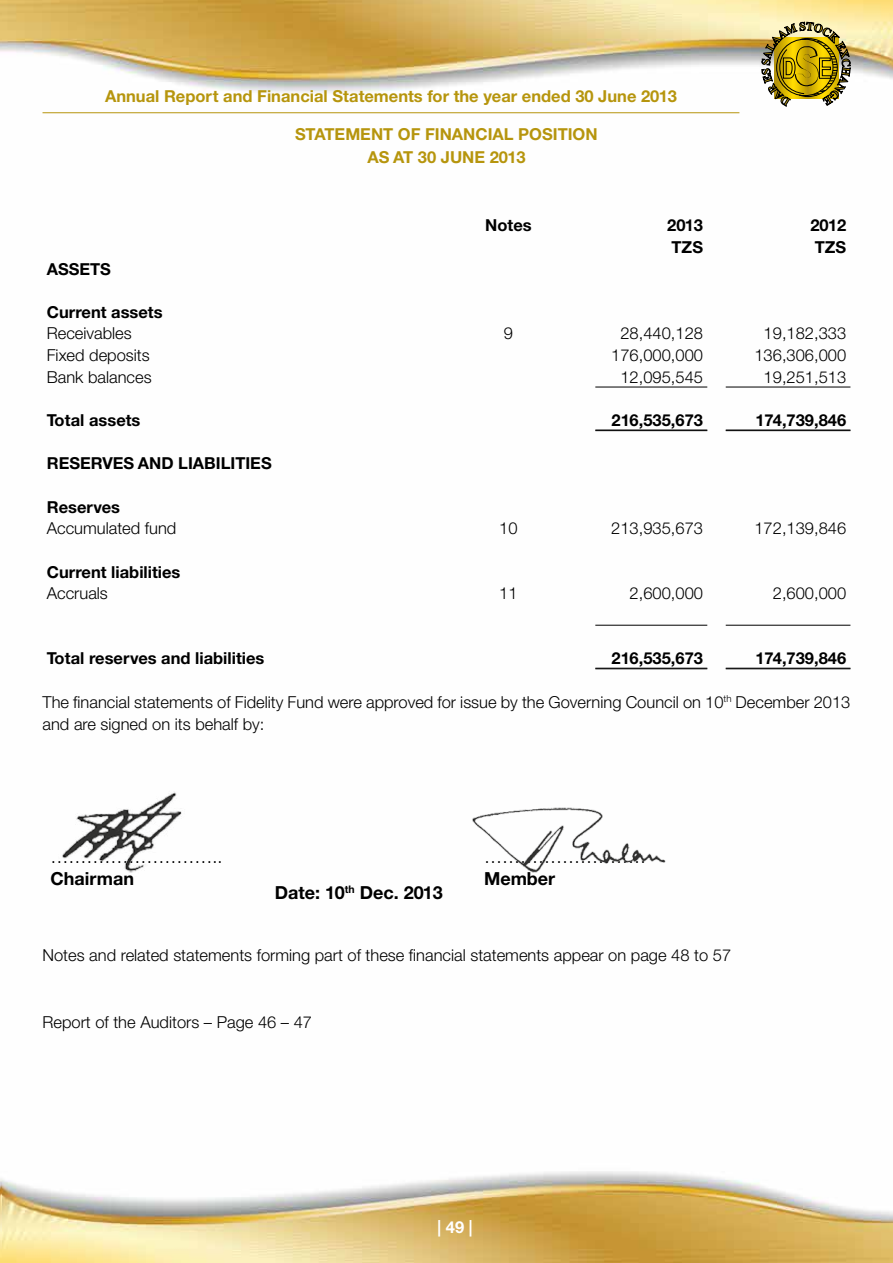
<style>
.page{position:relative;width:893px;height:1263px;background:#fff}
.page>*{position:absolute;margin:0;border:0;box-sizing:border-box;transform-origin:0 0}
.t1{font:700 18px "Helvetica Neue CE";color:#000}
.t2{font:300 18px "Helvetica Neue CE";color:#000}
.t3{font:300 16.5px/22.5px "Helvetica Neue CE";color:#000}
.t4{font:700 16.5px "Helvetica Neue CE";color:#000}
.t5{font:700 16.5px/22.5px "Helvetica Neue CE";color:#b6950d;text-align:center}
.t6{font:700 16.5px "Helvetica Neue CE";color:#fff}
</style>
<div class="page">
<img style="left:0;top:0;width:893px;height:1263px">
<hr style="left:43px;top:112px;width:696px;height:1px;background:#b6950d">
<svg style="left:762px;top:22px;width:88px;height:84px;background:#b09f46"></svg>
<hr style="left:595px;top:387px;width:112px;height:1px;background:#000">
<hr style="left:726px;top:387px;width:124px;height:1px;background:#000">
<hr style="left:595px;top:430px;width:112px;height:1px;background:#000">
<hr style="left:726px;top:430px;width:124px;height:1px;background:#000">
<hr style="left:595px;top:625px;width:112px;height:1px;background:#000">
<hr style="left:726px;top:625px;width:124px;height:1px;background:#000">
<hr style="left:595px;top:668px;width:112px;height:1px;background:#000">
<hr style="left:726px;top:668px;width:124px;height:1px;background:#000">
<img style="left:52px;top:775px;width:149px;height:119px">
<img style="left:465px;top:794px;width:203px;height:84px">
<p class="t5" style="left:105px;top:85px;width:573px">Annual Report and Financial Statements for the year ended 30 June 2013</p>
<p class="t5" style="left:295px;top:123px;width:304px">STATEMENT OF FINANCIAL POSITION<br>AS AT 30 JUNE 2013</p>
<p class="t4" style="left:485px;top:215px;width:48px">Notes</p>
<p class="t4" style="left:667px;top:215px;width:37px">2013</p>
<p class="t4" style="left:810px;top:215px;width:37px">2012</p>
<p class="t4" style="left:672px;top:237px;width:33px">TZS</p>
<p class="t4" style="left:815px;top:237px;width:33px">TZS</p>
<p class="t4" style="left:47px;top:258px;width:66px">ASSETS</p>
<p class="t4" style="left:47px;top:302px;width:117px">Current assets</p>
<p class="t3" style="left:47px;top:322px;width:86px">Receivables</p>
<p class="t3" style="left:504px;top:322px;width:11px">9</p>
<p class="t3" style="left:620px;top:322px;width:84px">28,440,128</p>
<p class="t3" style="left:764px;top:322px;width:84px">19,182,333</p>
<p class="t3" style="left:47px;top:344px;width:104px">Fixed deposits</p>
<p class="t3" style="left:611px;top:344px;width:93px">176,000,000</p>
<p class="t3" style="left:754px;top:344px;width:93px">136,306,000</p>
<p class="t3" style="left:47px;top:366px;width:106px">Bank balances</p>
<p class="t3" style="left:620px;top:366px;width:84px">12,095,545</p>
<p class="t3" style="left:764px;top:366px;width:84px">19,251,513</p>
<p class="t4" style="left:47px;top:410px;width:95px">Total assets</p>
<p class="t4" style="left:612px;top:410px;width:93px">216,535,673</p>
<p class="t4" style="left:756px;top:410px;width:92px">174,739,846</p>
<p class="t4" style="left:47px;top:453px;width:226px">RESERVES AND LIABILITIES</p>
<p class="t4" style="left:47px;top:497px;width:75px">Reserves</p>
<p class="t3" style="left:47px;top:517px;width:131px">Accumulated fund</p>
<p class="t3" style="left:499px;top:517px;width:20px">10</p>
<p class="t3" style="left:611px;top:517px;width:93px">213,935,673</p>
<p class="t3" style="left:754px;top:517px;width:93px">172,139,846</p>
<p class="t4" style="left:47px;top:561px;width:135px">Current liabilities</p>
<p class="t3" style="left:47px;top:582px;width:63px">Accruals</p>
<p class="t3" style="left:499px;top:582px;width:20px">11</p>
<p class="t3" style="left:630px;top:582px;width:75px">2,600,000</p>
<p class="t3" style="left:773px;top:582px;width:75px">2,600,000</p>
<p class="t4" style="left:47px;top:648px;width:219px">Total reserves and liabilities</p>
<p class="t4" style="left:612px;top:648px;width:93px">216,535,673</p>
<p class="t4" style="left:756px;top:648px;width:92px">174,739,846</p>
<p class="t3" style="left:43px;top:691px;width:809px">The financial statements of Fidelity Fund were approved for issue by the Governing Council on 10<sup>th</sup> December 2013 and are signed on its behalf by:</p>
<p class="t2" style="left:51px;top:846px;width:174px">………………………..</p>
<p class="t1" style="left:51px;top:867px;width:85px">Chairman</p>
<p class="t1" style="left:275px;top:881px;width:169px">Date: 10<sup>th</sup> Dec. 2013</p>
<p class="t2" style="left:484px;top:846px;width:163px">………………………</p>
<p class="t1" style="left:484px;top:867px;width:73px">Member</p>
<p class="t3" style="left:43px;top:943px;width:690px">Notes and related statements forming part of these financial statements appear on page 48 to 57</p>
<p class="t3" style="left:43px;top:1011px;width:271px">Report of the Auditors – Page 46 – 47</p>
<p class="t6" style="left:438px;top:1217px;width:36px">| 49 |</p>
</div>
